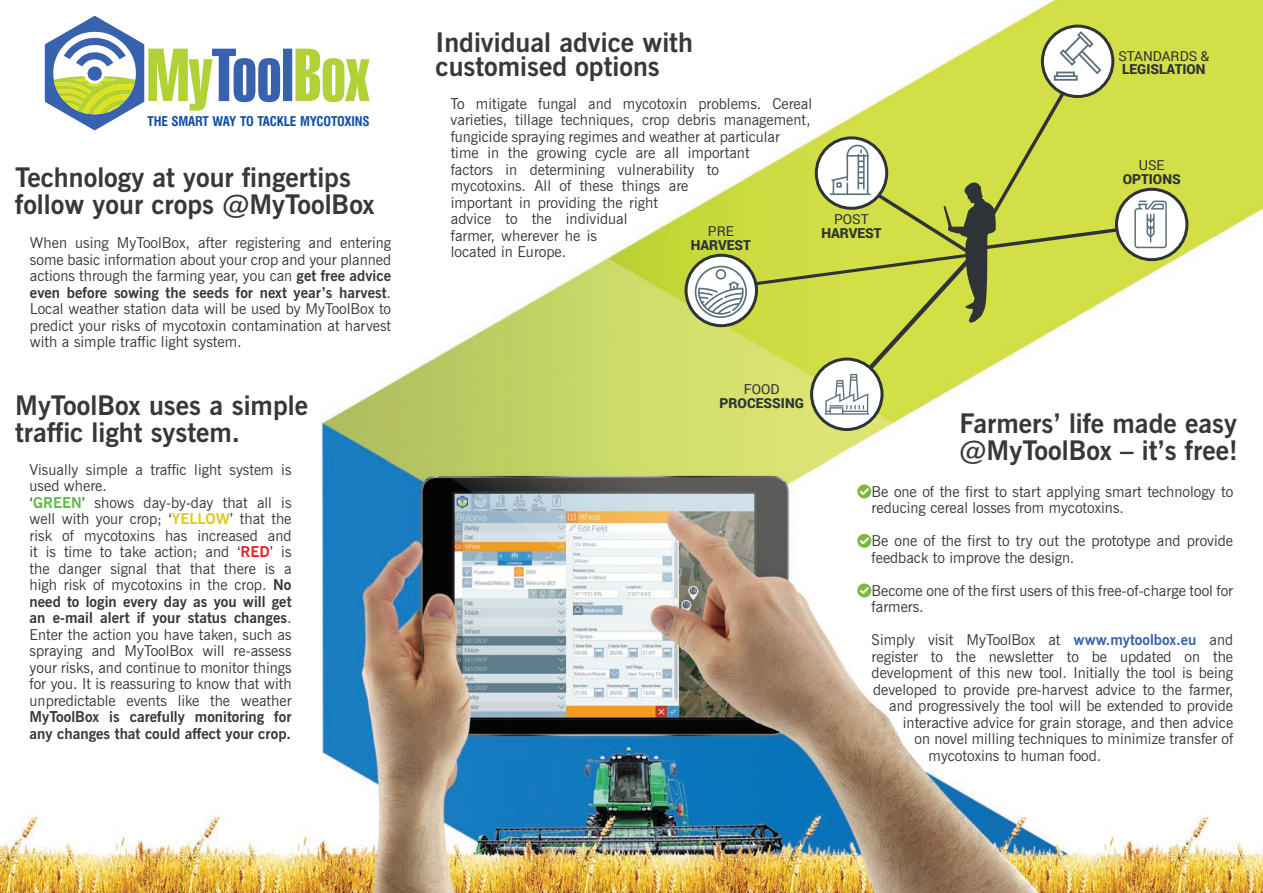
<style>
.page{position:relative;width:1263px;height:893px;background:#fff}
.page>*{position:absolute;margin:0;border:0;box-sizing:border-box;transform-origin:0 0}
.t1{font:700 27px/27px "News Gothic BT";color:#383839}
.t2{font:15px/16.5px "News Gothic BT";color:#383839}
.t3{font:700 15px/16.5px "News Gothic BT";color:#383839}
.t4{font:900 13.65px "Roboto";color:#2e3337}
.t5{font:13.65px "Roboto";color:#2e3337}
.t6{font:700 condensed 13.05px "Swiss 721 BT";letter-spacing:-.015em;color:#0d4da1}
.s1{font-weight:700}
.s2{font-weight:700;color:#5aba47}
.s3{font-weight:700;color:#e3c81f}
.s4{font-weight:700;color:#df2426}
.s5{font-weight:700;color:#3962ae}
</style>
<div class="page">
<img style="left:0;top:0;width:1263px;height:893px">
<svg style="left:45px;top:16px;width:325px;height:114px"></svg>
<svg style="left:857px;top:484px;width:14px;height:14px"></svg>
<svg style="left:857px;top:534px;width:14px;height:14px"></svg>
<svg style="left:857px;top:583px;width:14px;height:14px"></svg>
<svg style="left:812px;top:359px;width:70px;height:70px"></svg>
<svg style="left:686px;top:255px;width:70px;height:71px"></svg>
<div style="left:684px;top:254px;width:74px;height:73px;border:3px solid #2e3337;border-radius:50%"></div>
<svg style="left:1042px;top:26px;width:71px;height:71px"></svg>
<div style="left:1041px;top:25px;width:73px;height:73px;border:3px solid #2e3337;border-radius:50%"></div>
<svg style="left:1116px;top:189px;width:71px;height:71px"></svg>
<div style="left:1115px;top:188px;width:73px;height:73px;border:3px solid #2e3337;border-radius:50%"></div>
<svg style="left:1134px;top:201px;width:33px;height:47px"></svg>
<svg style="left:695px;top:266px;width:52px;height:52px"></svg>
<svg style="left:1054px;top:31px;width:47px;height:50px"></svg>
<svg style="left:755px;top:91px;width:363px;height:324px"></svg>
<p class="t6" style="left:148px;top:113px;width:223px">THE SMART WAY TO TACKLE MYCOTOXINS</p>
<h1 class="t1" style="left:15px;top:164px;width:361px">Technology at your fingertips follow your crops @MyToolBox</h1>
<p class="t2" style="left:30px;top:235px;width:363px;text-align:justify">When using MyToolBox, after registering and entering some basic information about your crop and your planned actions through the farming year, you can <span class="s1">get free advice even before sowing the seeds for next year’s harvest</span>.<br>Local weather station data will be used by MyToolBox to predict your risks of mycotoxin contamination at harvest with a simple traffic light system.</p>
<h1 class="t1" style="left:15px;top:392px;width:294px">MyToolBox uses a simple traffic light system.</h1>
<p class="t2" style="left:30px;top:461px;width:263px">Visually simple a traffic light system is used where.<br>‘<span class="s2">GREEN</span>’ shows day-by-day that all is well with your crop; ‘<span class="s3">YELLOW</span>’ that the risk of mycotoxins has increased and it is time to take action; and ‘<span class="s4">RED</span>’ is the danger signal that that there is a high risk of mycotoxins in the crop. <span class="s1">No need to login every day as you will get an e-mail alert if your status changes</span>.<br>Enter the action you have taken, such as spraying and MyToolBox will re-assess your risks, and continue to monitor things for you. It is reassuring to know that with unpredictable events like the weather</p>
<p class="t3" style="left:30px;top:708px;width:263px">MyToolBox is carefully monitoring for any changes that could affect your crop.</p>
<h1 class="t1" style="left:436px;top:30px;width:259px;line-height:24px">Individual advice with customised options</h1>
<p class="t2" style="left:451px;top:95px;width:363px">To mitigate fungal and mycotoxin problems. Cereal varieties, tillage techniques, crop debris management, fungicide spraying regimes and weather at particular<br>time in the growing cycle are all important<br>factors in determining vulnerability to<br>mycotoxins. All of these things are<br>important in providing the right<br>advice to the individual<br>farmer, wherever he is<br>located in Europe.</p>
<p class="t5" style="left:708px;top:222px;width:27px">PRE</p>
<p class="t4" style="left:691px;top:235px;width:62px">HARVEST</p>
<p class="t5" style="left:834px;top:210px;width:36px">POST</p>
<p class="t4" style="left:821px;top:224px;width:62px">HARVEST</p>
<p class="t5" style="left:1118px;top:47px;width:92px">STANDARDS &amp;</p>
<p class="t4" style="left:1122px;top:59px;width:85px">LEGISLATION</p>
<p class="t5" style="left:1139px;top:155px;width:27px">USE</p>
<p class="t4" style="left:1123px;top:169px;width:59px">OPTIONS</p>
<p class="t5" style="left:744px;top:380px;width:37px">FOOD</p>
<p class="t4" style="left:719px;top:393px;width:86px">PROCESSING</p>
<h1 class="t1" style="left:960px;top:409px;width:280px">Farmers’ life made easy @MyToolBox – it’s free!</h1>
<p class="t2" style="left:872px;top:483px;width:363px">Be one of the first to start applying smart technology to reducing cereal losses from mycotoxins.</p>
<p class="t2" style="left:872px;top:533px;width:363px">Be one of the first to try out the prototype and provide feedback to improve the design.</p>
<p class="t2" style="left:872px;top:582px;width:363px">Become one of the first users of this free-of-charge tool for farmers.</p>
<p class="t2" style="left:872px;top:632px;width:363px">Simply visit MyToolBox at <span class="s5">www.mytoolbox.eu</span> and</p>
<p class="t2" style="left:872px;top:648px;width:363px">register to the newsletter to be updated on the</p>
<p class="t2" style="left:872px;top:665px;width:363px">development of this new tool. Initially the tool is being</p>
<p class="t2" style="left:873px;top:681px;width:362px">developed to provide pre-harvest advice to the farmer,</p>
<p class="t2" style="left:889px;top:698px;width:345px">and progressively the tool will be extended to provide</p>
<p class="t2" style="left:903px;top:714px;width:332px">interactive advice for grain storage, and then advice</p>
<p class="t2" style="left:915px;top:731px;width:320px">on novel milling techniques to minimize transfer of</p>
<p class="t2" style="left:929px;top:747px;width:174px">mycotoxins to human food.</p>
</div>
